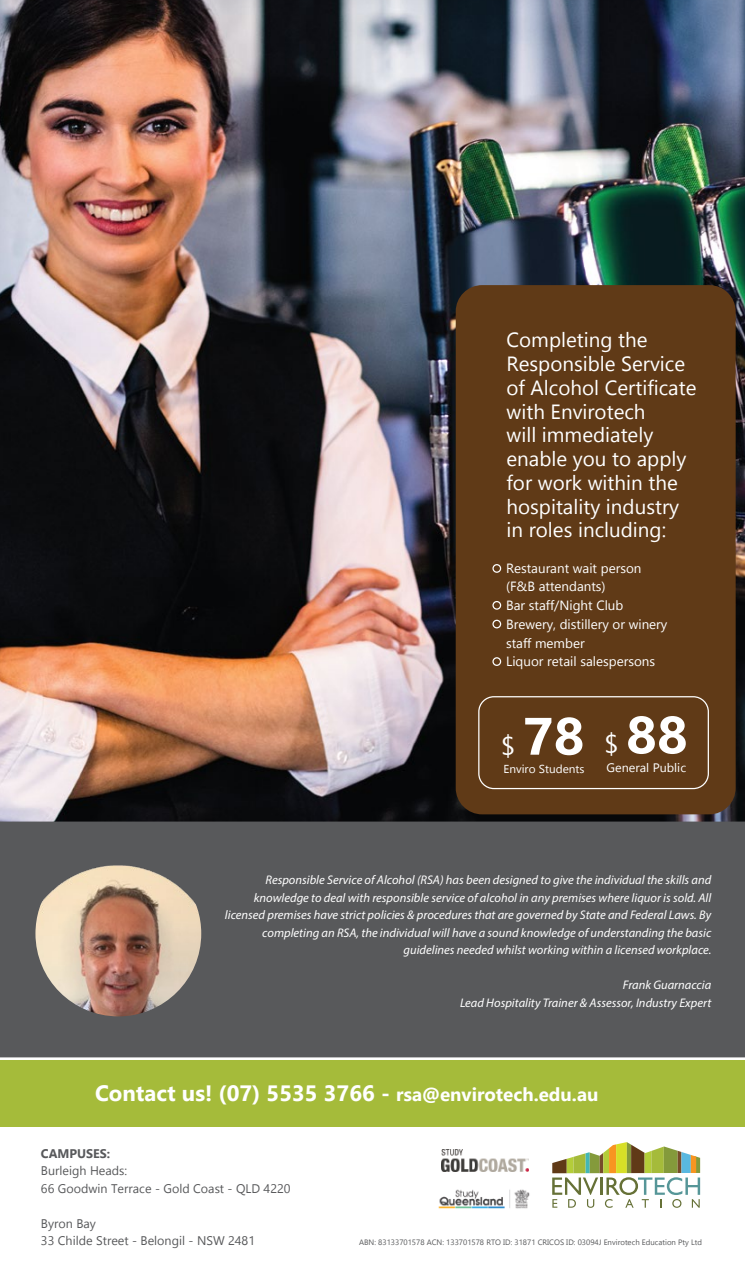
<style>
.page{position:relative;width:745px;height:1270px;background:#fff}
.page>*{position:absolute;margin:0;border:0;box-sizing:border-box;transform-origin:0 0}
.t1{font:700 52.5px "Gadugi";color:#fff}
.t2{font:700 22.25px "Gadugi";color:#fff}
.t3{font:20.5px/23.8px "Gadugi";color:#fff}
.t4{font:13.38px/18.8px "Gadugi";color:#fff}
.t5{font:italic 12.5px/17.5px "Myriad Pro";color:#fff;text-align:right}
.t6{font:12.5px/17.5px "Gadugi";color:#58595b}
.t7{font:700 12.5px "Gadugi";color:#58595b}
.t8{font:12.25px "Gadugi";color:#fff}
.t9{font:11.5px "Gadugi";color:#fff}
.t10{font:7.75px "Gadugi";color:#595a5c}
.s1{font-weight:400;font-size:26.12px}
.s2{font-size:18.75px}
</style>
<div class="page">
<img style="left:438px;top:1189px;width:92px;height:20px">
<img style="left:441px;top:1150px;width:86px;height:21px">
<svg style="left:552px;top:1142px;width:147px;height:66px"></svg>
<img style="left:0;top:0;width:744px;height:821px">
<div style="left:455px;top:285px;width:280px;height:529px;background:#603a17;border-radius:26px"></div>
<div style="left:478px;top:696px;width:230px;height:93px;border:1px solid #fff;border-radius:15px"></div>
<div style="left:492px;top:564px;width:9px;height:9px;border:1px solid #fff;border-radius:50%"></div>
<div style="left:492px;top:601px;width:9px;height:9px;border:1px solid #fff;border-radius:50%"></div>
<div style="left:492px;top:620px;width:9px;height:8px;border:1px solid #fff;border-radius:50%"></div>
<div style="left:492px;top:657px;width:9px;height:9px;border:1px solid #fff;border-radius:50%"></div>
<div style="left:0;top:1060px;width:744px;height:67px;background:#a5bb3a"></div>
<div style="left:0;top:821px;width:744px;height:236px;background:#58595b"></div>
<img style="left:35px;top:857px;width:166px;height:159px">
<h3 class="t3" style="left:506px;top:328px;width:191px">Completing the<br>Responsible Service of Alcohol Certificate with Envirotech<br>will immediately enable you to apply for work within the hospitality industry in roles including:</h3>
<p class="t4" style="left:505px;top:558px;width:163px">Restaurant wait person (F&amp;B attendants)<br>Bar staff/Night Club<br>Brewery, distillery or winery staff member<br>Liquor retail salespersons</p>
<h1 class="t1" style="left:500px;top:704px;width:188px"><span class="s1">$</span> 78 <span class="s1">$</span> 88</h1>
<p class="t8" style="left:606px;top:761px;width:81px">General Public</p>
<p class="t9" style="left:503px;top:762px;width:83px">Enviro Students</p>
<p class="t5" style="left:225px;top:871px;width:487px">Responsible Service of Alcohol (RSA) has been designed to give the individual the skills and knowledge to deal with responsible service of alcohol in any premises where liquor is sold. All licensed premises have strict policies &amp; procedures that are governed by State and Federal Laws. By completing an RSA, the individual will have a sound knowledge of understanding the basic guidelines needed whilst working within a licensed workplace.</p>
<p class="t5" style="left:460px;top:976px;width:252px">Frank Guarnaccia<br>Lead Hospitality Trainer &amp; Assessor, Industry Expert</p>
<h2 class="t2" style="left:95px;top:1079px;width:504px">Contact us! (07) 5535 3766 - <span class="s2">rsa@envirotech.edu.au</span></h2>
<p class="t7" style="left:41px;top:1146px;width:71px">CAMPUSES:</p>
<p class="t6" style="left:41px;top:1162px;width:251px">Burleigh Heads:<br>66 Goodwin Terrace - Gold Coast - QLD 4220</p>
<p class="t6" style="left:41px;top:1215px;width:215px">Byron Bay<br>33 Childe Street - Belongil - NSW 2481</p>
<p class="t10" style="left:359px;top:1238px;width:344px">ABN: 83133701578 ACN: 133701578 RTO ID: 31871 CRICOS ID: 03094J Envirotech Education Pty Ltd</p>
</div>
